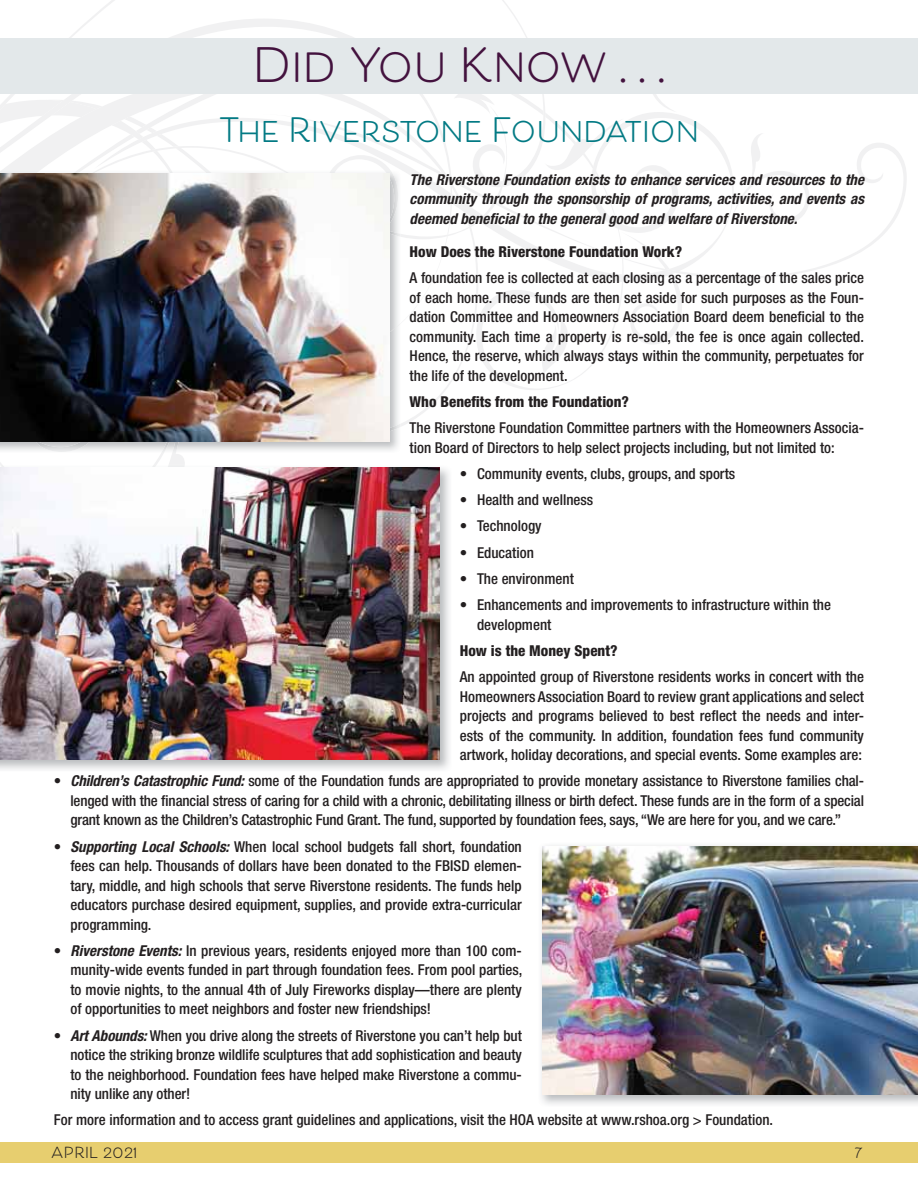
<style>
.page{position:relative;width:918px;height:1188px;background:#fff}
.page>*{position:absolute;margin:0;border:0;box-sizing:border-box;transform-origin:0 0}
.t1{font:700 46.5px "Beloved Sans Basic";color:#43123e}
.t2{font:700 33px "Beloved Sans Basic";color:#037a84}
.t3{font:500 condensed 15px/19.5px "Helvetica Neue";color:#231f20;text-align:justify}
.t4{font:italic 700 condensed 15px/19.5px "Helvetica Neue";color:#231f20;text-align:justify}
.t5{font:800 condensed 15px "Helvetica Neue";color:#231f20}
.t6{font:700 15px "Beloved Sans Basic";letter-spacing:.02em;color:#231f20}
.s1{font-weight:700;font-style:italic}
</style>
<div class="page">
<svg style="left:482px;top:93px;width:142px;height:297px"></svg>
<svg style="left:621px;top:282px;width:61px;height:63px"></svg>
<svg style="left:649px;top:93px;width:35px;height:18px"></svg>
<svg style="left:541px;top:318px;width:33px;height:56px"></svg>
<svg style="left:154px;top:453px;width:31px;height:12px"></svg>
<svg style="left:0;top:0;width:545px;height:170px"></svg>
<svg style="left:97px;top:105px;width:414px;height:7px"></svg>
<svg style="left:454px;top:93px;width:41px;height:19px"></svg>
<svg style="left:94px;top:112px;width:582px;height:170px"></svg>
<svg style="left:264px;top:114px;width:643px;height:164px"></svg>
<div style="left:0;top:1142px;width:918px;height:21px;background:#e7ce6f"></div>
<div style="left:0;top:38px;width:918px;height:55px;background:#e3e8ea"></div>
<img style="left:108px;top:442px;width:64px;height:11px">
<img style="left:0;top:442px;width:108px;height:10px">
<img style="left:172px;top:442px;width:12px;height:11px">
<img style="left:0;top:170px;width:401px;height:269px">
<img style="left:389px;top:323px;width:12px;height:18px">
<img style="left:77px;top:170px;width:324px;height:67px">
<img style="left:0;top:173px;width:389px;height:269px">
<img style="left:541px;top:845px;width:377px;height:259px">
<img style="left:542px;top:846px;width:376px;height:248px">
<img style="left:0;top:467px;width:449px;height:303px">
<img style="left:60px;top:465px;width:97px;height:3px">
<img style="left:0;top:465px;width:60px;height:3px">
<img style="left:163px;top:465px;width:22px;height:3px">
<img style="left:0;top:468px;width:440px;height:292px">
<h1 class="t1" style="left:253px;top:39px;width:413px">Did You Know . . .</h1>
<h2 class="t2" style="left:219px;top:111px;width:482px">The Riverstone Foundation</h2>
<p class="t4" style="left:410px;top:171px;width:456px">The Riverstone Foundation exists to enhance services and resources to the community through the sponsorship of programs, activities, and events as deemed beneficial to the general good and welfare of Riverstone.</p>
<p class="t5" style="left:410px;top:246px;width:274px">How Does the Riverstone Foundation Work?</p>
<p class="t3" style="left:410px;top:269px;width:456px">A foundation fee is collected at each closing as a percentage of the sales price of each home. These funds are then set aside for such purposes as the Foun&shy;dation Committee and Homeowners Association Board deem beneficial to the community. Each time a property is re-sold, the fee is once again collected.<br>Hence, the reserve, which always stays within the community, perpetuates for the life of the development.</p>
<p class="t5" style="left:410px;top:396px;width:221px">Who Benefits from the Foundation?</p>
<p class="t3" style="left:410px;top:419px;width:456px">The Riverstone Foundation Committee partners with the Homeowners Associa&shy;tion Board of Directors to help select projects including, but not limited to:</p>
<p class="t3" style="left:460px;top:465px;width:277px">• Community events, clubs, groups, and sports</p>
<p class="t3" style="left:460px;top:491px;width:135px">• Health and wellness</p>
<p class="t3" style="left:460px;top:517px;width:83px">• Technology</p>
<p class="t3" style="left:460px;top:544px;width:76px">• Education</p>
<p class="t3" style="left:460px;top:570px;width:116px">• The environment</p>
<p class="t3" style="left:477px;top:596px;width:356px;text-indent:-17px">• Enhancements and improvements to infrastructure within the development</p>
<p class="t5" style="left:460px;top:645px;width:159px">How is the Money Spent?</p>
<p class="t3" style="left:460px;top:668px;width:406px">An appointed group of Riverstone residents works in concert with the Homeowners Association Board to review grant applications and select projects and programs believed to best reflect the needs and inter&shy;ests of the community. In addition, foundation fees fund community artwork, holiday decorations, and special events. Some examples are:</p>
<p class="t3" style="left:70px;top:772px;width:795px;text-indent:-17px">• <span class="s1">Children’s Catastrophic Fund:</span> some of the Foundation funds are appropriated to provide monetary assistance to Riverstone families chal&shy;lenged with the financial stress of caring for a child with a chronic, debilitating illness or birth defect. These funds are in the form of a special grant known as the Children’s Catastrophic Fund Grant. The fund, supported by foundation fees, says, “We are here for you, and we care.”</p>
<p class="t3" style="left:70px;top:838px;width:453px;text-indent:-17px">• <span class="s1">Supporting Local Schools:</span> When local school budgets fall short, foundation fees can help. Thousands of dollars have been donated to the FBISD elemen&shy;tary, middle, and high schools that serve Riverstone residents. The funds help educators purchase desired equipment, supplies, and provide extra-curricular programming.</p>
<p class="t3" style="left:70px;top:942px;width:453px;text-indent:-16px">• <span class="s1">Riverstone Events:</span> In previous years, residents enjoyed more than 100 com&shy;munity-wide events funded in part through foundation fees. From pool parties, to movie nights, to the annual 4th of July Fireworks display—there are plenty of opportunities to meet neighbors and foster new friendships!</p>
<p class="t3" style="left:70px;top:1027px;width:453px;text-indent:-16px">• <span class="s1">Art Abounds:</span> When you drive along the streets of Riverstone you can’t help but notice the striking bronze wildlife sculptures that add sophistication and beauty to the neighborhood. Foundation fees have helped make Riverstone a commu&shy;nity unlike any other!</p>
<p class="t3" style="left:54px;top:1111px;width:721px">For more information and to access grant guidelines and applications, visit the HOA website at www.rshoa.org &gt; Foundation.</p>
<p class="t6" style="left:51px;top:1144px;width:87px">APRIL 2021</p>
<p class="t6" style="left:854px;top:1144px;width:10px">7</p>
</div>
